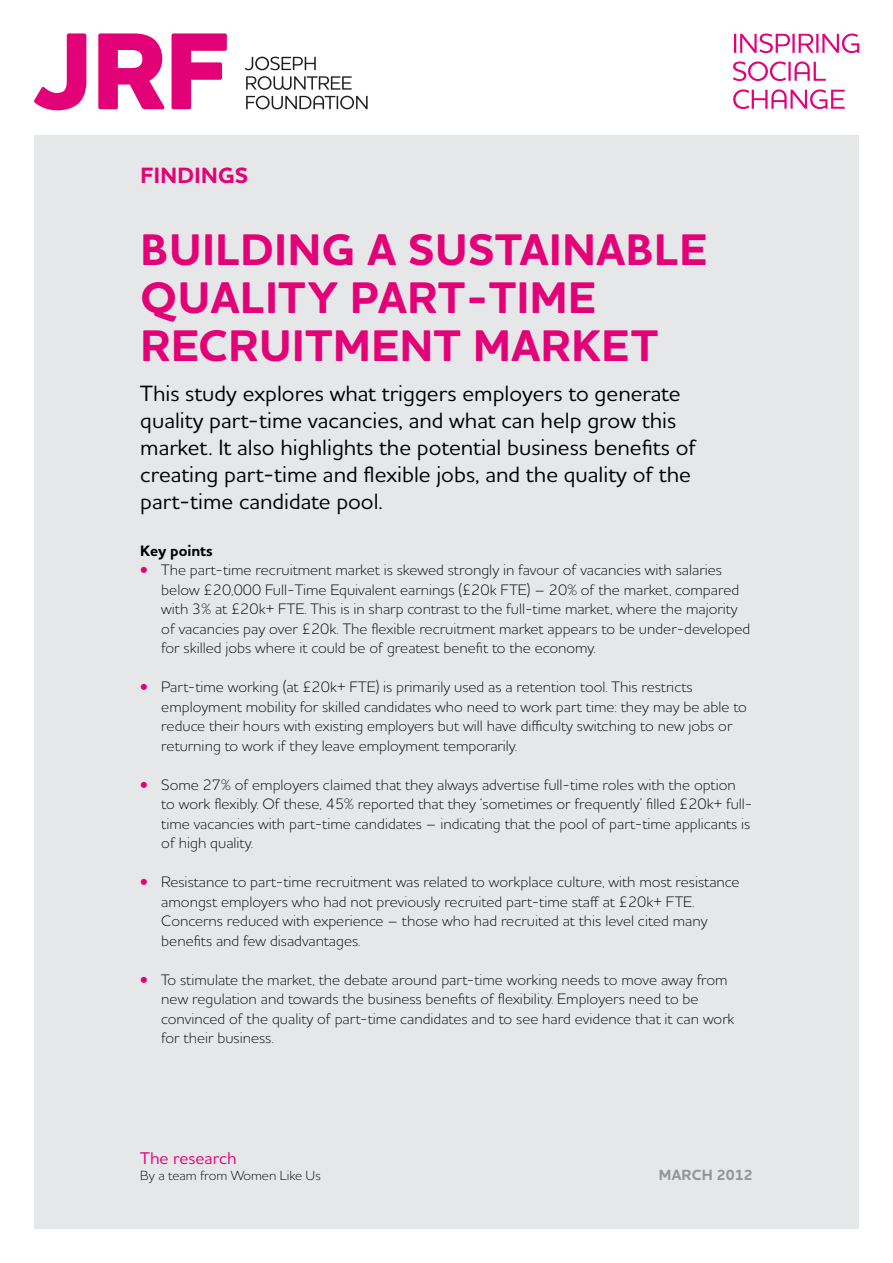
<style>
.page{position:relative;width:893px;height:1263px;background:#fff}
.page>*{position:absolute;margin:0;border:0;box-sizing:border-box;transform-origin:0 0}
.t1{font:700 45px/48px "Houschka Alt Pro";letter-spacing:.015em;color:#e20177}
.t2{font:500 22.5px/27px "Houschka Alt Pro";color:#000}
.t3{font:700 22.5px "Houschka Alt Pro";color:#e20177}
.t4{font:500 17.25px "Houschka Alt Pro";color:#e20177}
.t5{font:300 15.3px/19.5px "Houschka Alt Pro";color:#000}
.t6{font:700 15.3px "Houschka Alt Pro";color:#000}
.t7{font:700 15px "Houschka Alt Pro";letter-spacing:.005em;color:#939598}
.t8{font:300 13.5px "Houschka Alt Pro";color:#000}
.s1{font-weight:700;font-size:15px;color:#e20177}
</style>
<div class="page">
<svg style="left:34px;top:33px;width:52px;height:77px"></svg>
<svg style="left:98px;top:33px;width:67px;height:76px"></svg>
<svg style="left:172px;top:33px;width:55px;height:76px"></svg>
<svg style="left:245px;top:57px;width:71px;height:13px"></svg>
<svg style="left:246px;top:76px;width:106px;height:14px"></svg>
<svg style="left:246px;top:96px;width:122px;height:13px"></svg>
<svg style="left:734px;top:34px;width:56px;height:19px"></svg>
<hr style="left:792px;top:34px;width:3px;height:19px;background:#e20177">
<svg style="left:799px;top:34px;width:60px;height:19px"></svg>
<svg style="left:733px;top:61px;width:53px;height:20px"></svg>
<hr style="left:788px;top:62px;width:3px;height:19px;background:#e20177">
<svg style="left:794px;top:61px;width:32px;height:20px"></svg>
<svg style="left:733px;top:89px;width:112px;height:20px"></svg>
<div style="left:34px;top:136px;width:825px;height:1093px;background:#e6e7e8"></div>
<h2 class="t3" style="left:140px;top:161px;width:109px">FINDINGS</h2>
<h1 class="t1" style="left:141px;top:227px;width:283px">BUILDING A SUST</h1>
<h1 class="t1" style="left:141px;top:227px;width:553px;text-indent:379px">AINABLE<br>QUALITY PART-TIME<br>RECRU ITMENT MARKET</h1>
<p class="t2" style="left:140px;top:379px;width:557px">This study explores what triggers employers to generate quality part-time vacancies, and what can help grow this market. It also highlights the potential business benefits of creating part-time and flexible jobs, and the quality of the part-time candidate pool.</p>
<p class="t6" style="left:140px;top:541px;width:74px">KEY POINTS</p>
<p class="t5" style="left:161px;top:560px;width:591px;text-indent:-21px"><span class="s1">•</span> The part-time recruitment market is skewed strongly in favour of vacancies with salaries below £20,000 Full-Time Equivalent earnings (£20k FTE) – 20% of the market, compared with 3% at £20k+ FTE. This is in sharp contrast to the full-time market, where the majority of vacancies pay over £20k. The flexible recruitment market appears to be under-developed for skilled jobs where it could be of greatest benefit to the economy.</p>
<p class="t5" style="left:161px;top:677px;width:587px;text-indent:-21px"><span class="s1">•</span> Part-time working (at £20k+ FTE) is primarily used as a retention tool. This restricts employment mobility for skilled candidates who need to work part time: they may be able to reduce their hours with existing employers but will have difficulty switching to new jobs or returning to work if they leave employment temporarily.</p>
<p class="t5" style="left:161px;top:775px;width:593px;text-indent:-21px"><span class="s1">•</span> Some 27% of employers claimed that they always advertise full-time roles with the option to work flexibly. Of these, 45% reported that they ‘sometimes or frequently’ filled £20k+ full&shy;time vacancies with part-time candidates – indicating that the pool of part-time applicants is of high quality.</p>
<p class="t5" style="left:161px;top:872px;width:580px;text-indent:-21px"><span class="s1">•</span> Resistance to part-time recruitment was related to workplace culture, with most resistance amongst employers who had not previously recruited part-time staff at £20k+ FTE.<br>Concerns reduced with experience – those who had recruited at this level cited many benefits and few disadvantages.</p>
<p class="t5" style="left:161px;top:970px;width:575px;text-indent:-21px"><span class="s1">•</span> To stimulate the market, the debate around part-time working needs to move away from new regulation and towards the business benefits of flexibility. Employers need to be convinced of the quality of part-time candidates and to see hard evidence that it can work for their business.</p>
<p class="t4" style="left:140px;top:1147px;width:98px">The research</p>
<p class="t8" style="left:140px;top:1167px;width:182px">By a team from Women Like Us</p>
<p class="t7" style="left:659px;top:1165px;width:95px">MARCH 2012</p>
</div>
